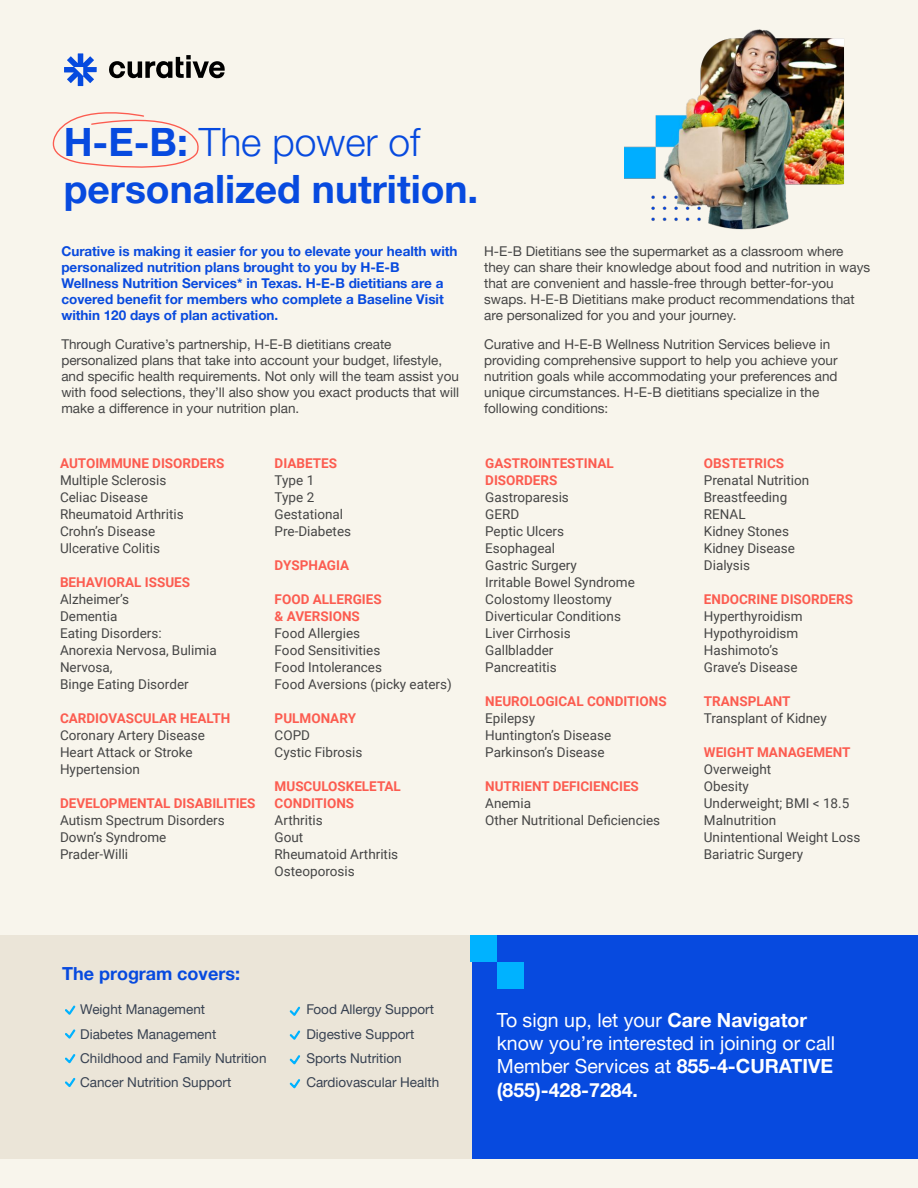
<style>
.page{position:relative;width:918px;height:1188px;background:#f8f5ec}
.page>*{position:absolute;margin:0;border:0;box-sizing:border-box;transform-origin:0 0}
.t1{font:700 39px/46.8px "Helvetica Neue";color:#074adf}
.t2{font:19.5px/23.4px "Helvetica Neue";color:#fff}
.t3{font:700 18px "Helvetica Neue";color:#074adf}
.t4{font:13.5px/17px "Roboto";color:#454545}
.t5{font:13.5px/16.2px "Helvetica Neue";color:#454545}
.t6{font:700 13.5px/16.2px "Helvetica Neue";color:#084ade}
.t7{font:13.5px/24.3px "Helvetica Neue";color:#374151}
.t8{font:700 13.5px "Roboto";color:#fc5c50}
.s1{font-weight:300}
.s2{font-weight:700;color:#fc5c50}
.s3{font-weight:700}
</style>
<div class="page">
<div style="left:471px;top:935px;width:447px;height:224px;background:#074adf"></div>
<div style="left:0;top:936px;width:471px;height:223px;background:#ebe5d8"></div>
<svg style="left:52px;top:112px;width:147px;height:56px"></svg>
<svg style="left:65px;top:1005px;width:11px;height:10px"></svg>
<svg style="left:65px;top:1029px;width:11px;height:10px"></svg>
<svg style="left:65px;top:1054px;width:11px;height:10px"></svg>
<svg style="left:65px;top:1077px;width:11px;height:10px"></svg>
<svg style="left:289px;top:1006px;width:12px;height:10px"></svg>
<svg style="left:289px;top:1030px;width:12px;height:10px"></svg>
<svg style="left:289px;top:1055px;width:12px;height:10px"></svg>
<svg style="left:289px;top:1079px;width:12px;height:10px"></svg>
<svg style="left:64px;top:53px;width:33px;height:33px"></svg>
<svg style="left:109px;top:55px;width:116px;height:23px"></svg>
<div style="left:470px;top:935px;width:27px;height:27px;background:#00b2ff"></div>
<div style="left:497px;top:962px;width:27px;height:27px;background:#00b2ff"></div>
<img style="left:624px;top:29px;width:220px;height:201px">
<p class="t1" style="left:64px;top:118px;width:416px">H-E-B: <span class="s1">The power of </span>personalized nutrition.</p>
<p class="t6" style="left:61px;top:243px;width:398px">Curative is making it easier for you to elevate your health with personalized nutrition plans brought to you by H-E-B Wellness Nutrition Services* in Texas. H-E-B dietitians are a covered benefit for members who complete a Baseline Visit within 120 days of plan activation.</p>
<p class="t5" style="left:61px;top:336px;width:399px">Through Curative’s partnership, H-E-B dietitians create personalized plans that take into account your budget, lifestyle, and specific health requirements. Not only will the team assist you with food selections, they’ll also show you exact products that will make a difference in your nutrition plan.</p>
<p class="t5" style="left:484px;top:243px;width:388px">H-E-B Dietitians see the supermarket as a classroom where they can share their knowledge about food and nutrition in ways that are convenient and hassle-free through better-for-you swaps. H-E-B Dietitians make product recommendations that are personalized for you and your journey.</p>
<p class="t5" style="left:484px;top:336px;width:355px">Curative and H-E-B Wellness Nutrition Services believe in providing comprehensive support to help you achieve your nutrition goals while accommodating your preferences and unique circumstances. H-E-B dietitians specialize in the following conditions:</p>
<p class="t4" style="left:60px;top:454px;width:166px"><span class="s2">AUTOIMMUNE DISORDERS<br></span>Multiple Sclerosis<br>Celiac Disease<br>Rheumatoid Arthritis<br>Crohn’s Disease<br>Ulcerative Colitis</p>
<p class="t4" style="left:60px;top:573px;width:158px"><span class="s2">BEHAVIORAL ISSUES<br></span>Alzheimer’s<br>Dementia<br>Eating Disorders:<br>Anorexia Nervosa, Bulimia<br>Nervosa,<br>Binge Eating Disorder</p>
<p class="t4" style="left:60px;top:710px;width:172px"><span class="s2">CARDIOVASCULAR HEALTH<br></span>Coronary Artery Disease<br>Heart Attack or Stroke<br>Hypertension</p>
<p class="t4" style="left:60px;top:795px;width:197px"><span class="s2">DEVELOPMENTAL DISABILITIES<br></span>Autism Spectrum Disorders<br>Down’s Syndrome<br>Prader-Willi</p>
<p class="t4" style="left:275px;top:454px;width:78px"><span class="s2">DIABETES<br></span>Type 1<br>Type 2<br>Gestational<br>Pre-Diabetes</p>
<p class="t8" style="left:275px;top:556px;width:76px">DYSPHAGIA</p>
<p class="t4" style="left:275px;top:590px;width:179px"><span class="s2">FOOD ALLERGIES<br>&amp; AVERSIONS<br></span>Food Allergies<br>Food Sensitivities<br>Food Intolerances<br>Food Aversions (picky eaters)</p>
<p class="t4" style="left:275px;top:710px;width:89px"><span class="s2">PULMONARY<br></span>COPD<br>Cystic Fibrosis</p>
<p class="t4" style="left:275px;top:778px;width:128px"><span class="s2">MUSCULOSKELETAL<br>CONDITIONS<br></span>Arthritis<br>Gout<br>Rheumatoid Arthritis<br>Osteoporosis</p>
<p class="t4" style="left:485px;top:454px;width:151px"><span class="s2">GASTROINTESTINAL<br>DISORDERS<br></span>Gastroparesis<br>GERD<br>Peptic Ulcers<br>Esophageal<br>Gastric Surgery<br>Irritable Bowel Syndrome<br>Colostomy Ileostomy<br>Diverticular Conditions<br>Liver Cirrhosis<br>Gallbladder<br>Pancreatitis</p>
<p class="t4" style="left:485px;top:693px;width:183px"><span class="s2">NEUROLOGICAL CONDITIONS<br></span>Epilepsy<br>Huntington’s Disease<br>Parkinson’s Disease</p>
<p class="t4" style="left:485px;top:778px;width:176px"><span class="s2">NUTRIENT DEFICIENCIES<br></span>Anemia<br>Other Nutritional Deficiencies</p>
<p class="t4" style="left:704px;top:454px;width:107px"><span class="s2">OBSTETRICS<br></span>Prenatal Nutrition<br>Breastfeeding<br>RENAL<br>Kidney Stones<br>Kidney Disease<br>Dialysis</p>
<p class="t4" style="left:704px;top:590px;width:151px"><span class="s2">ENDOCRINE DISORDERS<br></span>Hyperthyroidism<br>Hypothyroidism<br>Hashimoto’s<br>Grave’s Disease</p>
<p class="t4" style="left:704px;top:693px;width:124px"><span class="s2">TRANSPLANT<br></span>Transplant of Kidney</p>
<p class="t4" style="left:704px;top:744px;width:158px"><span class="s2">WEIGHT MANAGEMENT<br></span>Overweight<br>Obesity<br>Underweight; BMI &lt; 18.5<br>Malnutrition<br>Unintentional Weight Loss<br>Bariatric Surgery</p>
<p class="t3" style="left:62px;top:962px;width:179px">The program covers:</p>
<p class="t7" style="left:80px;top:997px;width:188px">Weight Management<br>Diabetes Management<br>Childhood and Family Nutrition<br>Cancer Nutrition Support</p>
<p class="t7" style="left:306px;top:997px;width:134px">Food Allergy Support<br>Digestive Support<br>Sports Nutrition<br>Cardiovascular Health</p>
<p class="t2" style="left:497px;top:1008px;width:340px">To sign up, let your <span class="s3">Care Navigator </span>know you’re interested in joining or call<br>Member Services at <span class="s3">855-4-CURATIVE (855)-428-7284.</span></p>
</div>
